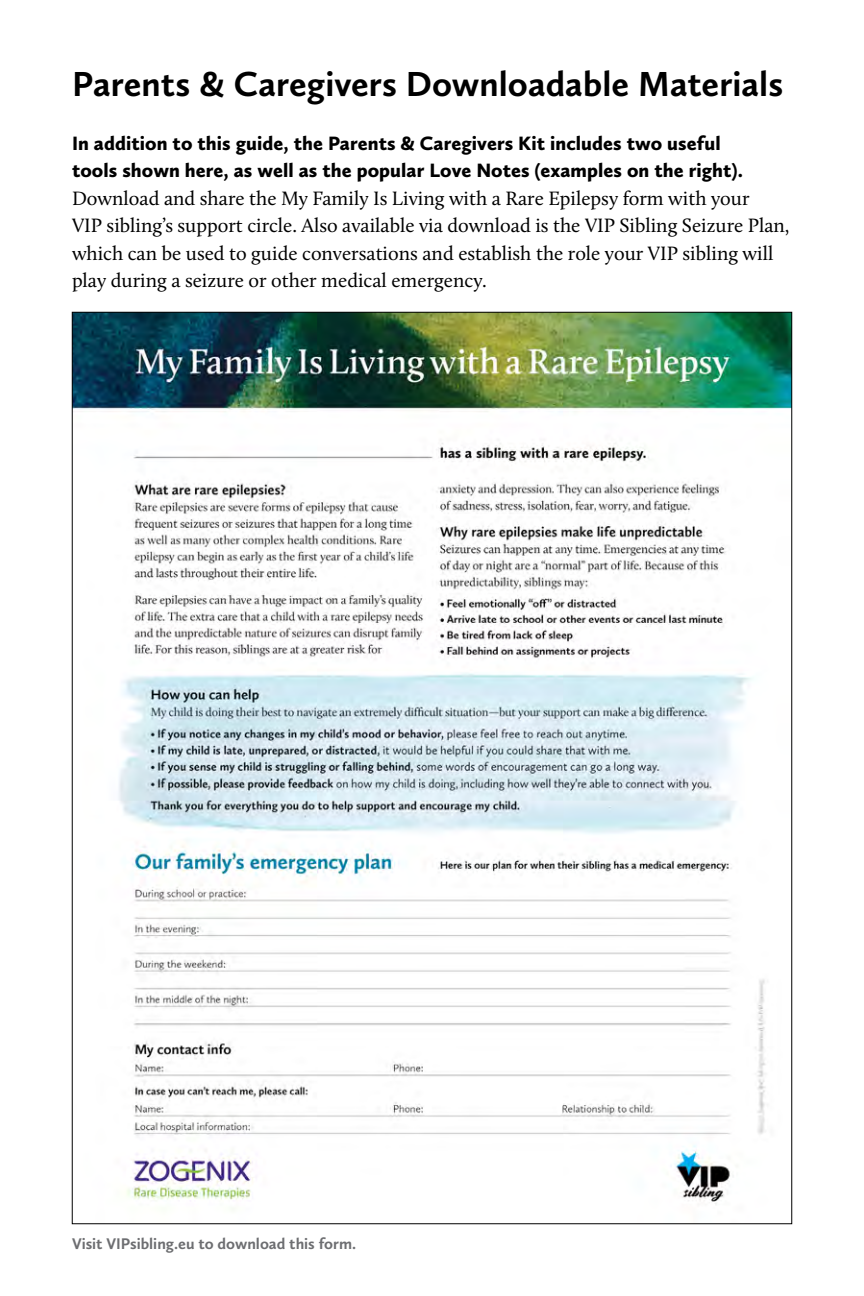
<style>
.page{position:relative;width:864px;height:1296px;background:#fff}
.page>*{position:absolute;margin:0;border:0;box-sizing:border-box;transform-origin:0 0}
.t1{font:700 36px "Calluna Sans";color:#000}
.t2{font:20px/27.6px "Calluna";color:#000}
.t3{font:900 20px/27px "Calluna Sans";letter-spacing:.005em;color:#000}
.t4{font:700 16px "Calluna Sans";color:#6d6e71}
</style>
<div class="page">
<img style="left:74px;top:314px;width:716px;height:896px">
<h1 class="t1" style="left:72px;top:62px;width:713px">Parents &amp; Caregivers Downloadable Materials</h1>
<p class="t3" style="left:72px;top:129px;width:673px">In addition to this guide, the Parents &amp; Caregivers Kit includes two useful tools shown here, as well as the popular Love Notes (examples on the right).</p>
<p class="t2" style="left:72px;top:184px;width:719px">Download and share the My Family Is Living with a Rare Epilepsy form with your<br>VIP sibling’s support circle. Also available via download is the VIP Sibling Seizure Plan, which can be used to guide conversations and establish the role your VIP sibling will play during a seizure or other medical emergency.</p>
<p class="t4" style="left:72px;top:1234px;width:286px">Visit VIPsibling.eu to download this form.</p>
</div>
